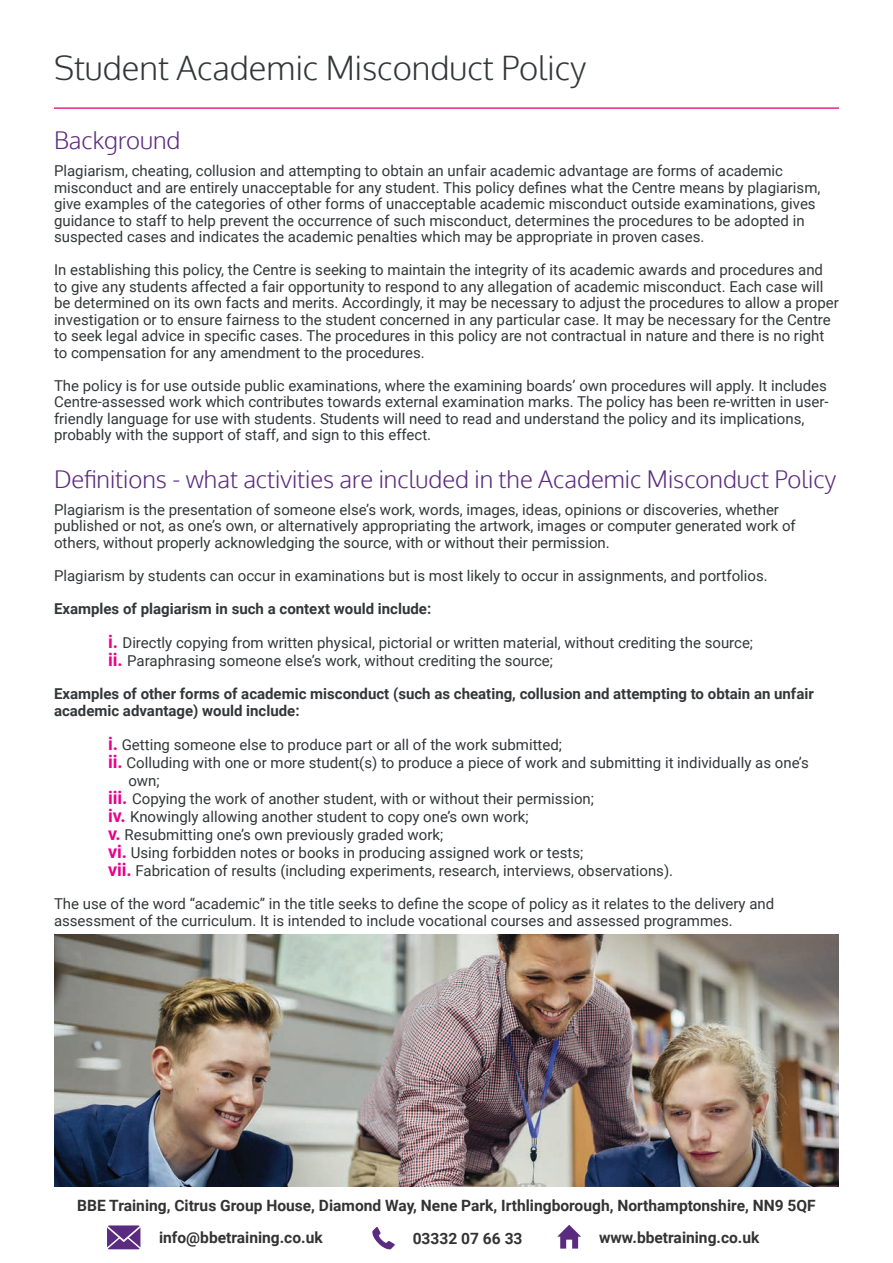
<style>
.page{position:relative;width:893px;height:1263px;background:#fff}
.page>*{position:absolute;margin:0;border:0;box-sizing:border-box;transform-origin:0 0}
.t1{font:300 33px "Oxygen";color:#343739}
.t2{font:300 24px "Oxygen";color:#5b2b80}
.t3{font:700 15.6px "Roboto";color:#333}
.t4{font:15px/16.5px "Roboto";color:#343739}
.t5{font:700 15px/16.5px "Roboto";color:#343739}
.s1{font-weight:700;font-size:18px;color:#ec008c}
</style>
<div class="page">
<svg style="left:107px;top:1225px;width:33px;height:24px"></svg>
<svg style="left:372px;top:1227px;width:23px;height:22px"></svg>
<svg style="left:557px;top:1225px;width:24px;height:23px"></svg>
<hr style="left:54px;top:107px;width:785px;height:2px;background:#e62592">
<img style="left:54px;top:934px;width:785px;height:252px">
<p class="t1" style="left:54px;top:48px;width:534px">Student Academic Misconduct Policy</p>
<p class="t2" style="left:54px;top:125px;width:128px">Background</p>
<p class="t4" style="left:54px;top:162px;width:768px">Plagiarism, cheating, collusion and attempting to obtain an unfair academic advantage are forms of academic misconduct and are entirely unacceptable for any student. This policy defines what the Centre means by plagiarism, give examples of the categories of other forms of unacceptable academic misconduct outside examinations, gives guidance to staff to help prevent the occurrence of such misconduct, determines the procedures to be adopted in suspected cases and indicates the academic penalties which may be appropriate in proven cases.</p>
<p class="t4" style="left:54px;top:261px;width:786px">In establishing this policy, the Centre is seeking to maintain the integrity of its academic awards and procedures and to give any students affected a fair opportunity to respond to any allegation of academic misconduct. Each case will be determined on its own facts and merits. Accordingly, it may be necessary to adjust the procedures to allow a proper investigation or to ensure fairness to the student concerned in any particular case. It may be necessary for the Centre to seek legal advice in specific cases. The procedures in this policy are not contractual in nature and there is no right to compensation for any amendment to the procedures.</p>
<p class="t4" style="left:54px;top:376px;width:776px">The policy is for use outside public examinations, where the examining boards’ own procedures will apply. It includes Centre-assessed work which contributes towards external examination marks. The policy has been re-written in user&shy;friendly language for use with students. Students will need to read and understand the policy and its implications, probably with the support of staff, and sign to this effect.</p>
<p class="t2" style="left:54px;top:464px;width:784px">Definitions - what activities are included in the Academic Misconduct Policy</p>
<p class="t4" style="left:54px;top:500px;width:743px">Plagiarism is the presentation of someone else’s work, words, images, ideas, opinions or discoveries, whether published or not, as one’s own, or alternatively appropriating the artwork, images or computer generated work of others, without properly acknowledging the source, with or without their permission.</p>
<p class="t4" style="left:54px;top:566px;width:715px">Plagiarism by students can occur in examinations but is most likely to occur in assignments, and portfolios.</p>
<p class="t5" style="left:54px;top:599px;width:379px">Examples of plagiarism in such a context would include:</p>
<p class="t4" style="left:108px;top:634px;width:647px"><span class="s1">i.</span> Directly copying from written physical, pictorial or written material, without crediting the source;</p>
<p class="t4" style="left:108px;top:652px;width:447px"><span class="s1">ii.</span> Paraphrasing someone else’s work, without crediting the source;</p>
<p class="t5" style="left:54px;top:685px;width:761px">Examples of other forms of academic misconduct (such as cheating, collusion and attempting to obtain an unfair academic advantage) would include:</p>
<p class="t4" style="left:108px;top:736px;width:456px"><span class="s1">i.</span> Getting someone else to produce part or all of the work submitted;</p>
<p class="t4" style="left:108px;top:754px;width:702px"><span class="s1">ii.</span> Colluding with one or more student(s) to produce a piece of work and submitting it individually as one’s</p>
<p class="t4" style="left:128px;top:772px;width:33px">own;</p>
<p class="t4" style="left:108px;top:790px;width:487px"><span class="s1">iii.</span> Copying the work of another student, with or without their permission;</p>
<p class="t4" style="left:108px;top:808px;width:422px"><span class="s1">iv.</span> Knowingly allowing another student to copy one’s own work;</p>
<p class="t4" style="left:108px;top:826px;width:337px"><span class="s1">v.</span> Resubmitting one’s own previously graded work;</p>
<p class="t4" style="left:108px;top:844px;width:477px"><span class="s1">vi.</span> Using forbidden notes or books in producing assigned work or tests;</p>
<p class="t4" style="left:108px;top:862px;width:567px"><span class="s1">vii.</span> Fabrication of results (including experiments, research, interviews, observations).</p>
<p class="t4" style="left:54px;top:895px;width:722px">The use of the word “academic” in the title seeks to define the scope of policy as it relates to the delivery and assessment of the curriculum. It is intended to include vocational courses and assessed programmes.</p>
<p class="t3" style="left:77px;top:1195px;width:740px">BBE Training, Citrus Group House, Diamond Way, Nene Park, Irthlingborough, Northamptonshire, NN9 5QF</p>
<p class="t3" style="left:159px;top:1227px;width:165px">info@bbetraining.co.uk</p>
<p class="t3" style="left:413px;top:1227px;width:111px">03332 07 66 33</p>
<p class="t3" style="left:599px;top:1226px;width:162px">www.bbetraining.co.uk</p>
</div>
